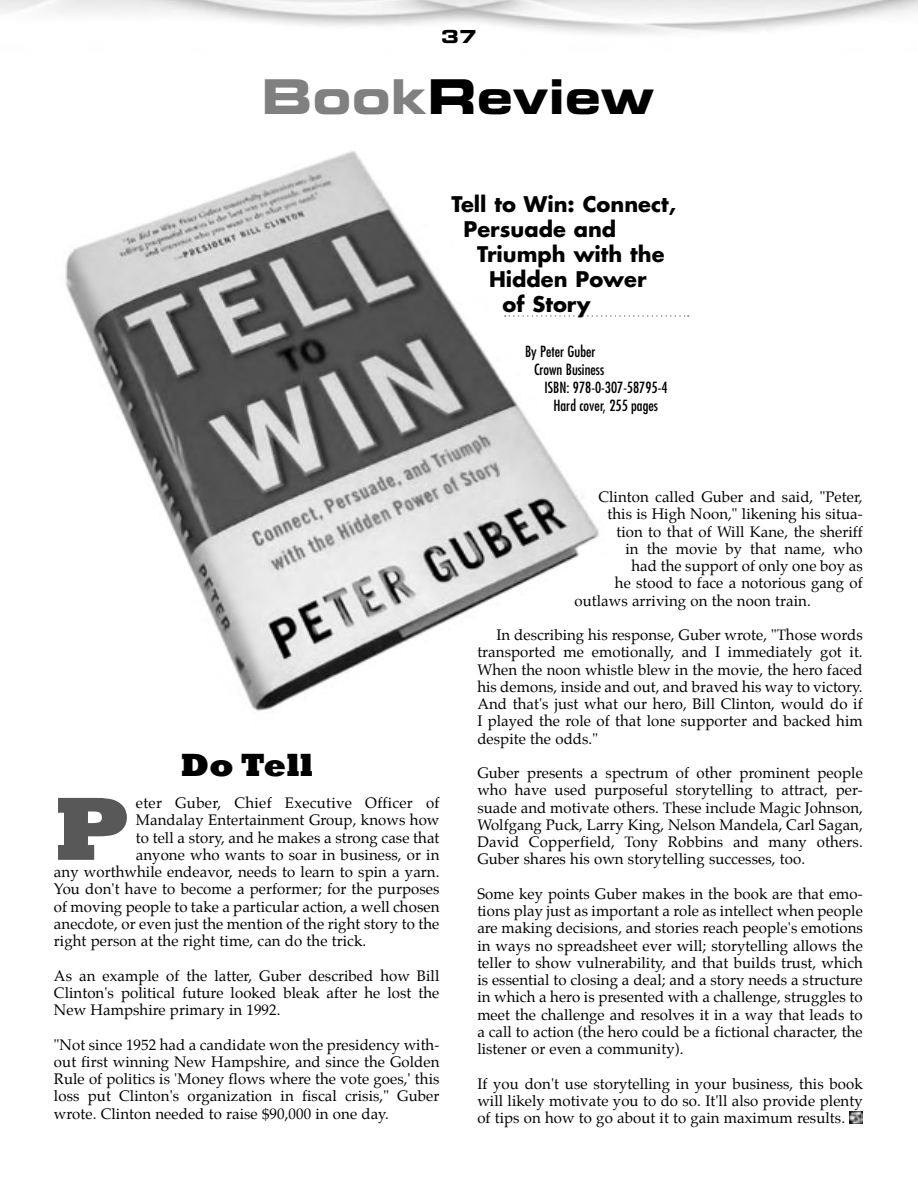
<style>
.page{position:relative;width:918px;height:1188px;background:#fff}
.page>*{position:absolute;margin:0;border:0;box-sizing:border-box;transform-origin:0 0}
.t1{font:800 91.2px "Rockwell";color:#585858}
.t2{font:48px "Eurostile Bold Extended Two";color:#000}
.t3{font:800 33px "Rockwell";color:#000}
.t4{font:700 21px/25.2px "Futura";color:#000}
.t5{font:18px "Eurostile Bold Extended Two";color:#000}
.t6{font:15px/17.2px "Palatino";letter-spacing:.005em;color:#000;text-align:justify}
.t7{font:condensed 15px "Futura";color:#000}
.s1{color:#808080}
</style>
<div class="page">
<img style="left:65px;top:151px;width:534px;height:561px">
<svg style="left:505px;top:315px;width:184px;height:2px"></svg>
<img style="left:849px;top:1111px;width:14px;height:12px">
<p class="t5" style="left:441px;top:30px;width:37px">37</p>
<h2 class="t2" style="left:262px;top:80px;width:394px"><span class="s1">Book</span>Review</h2>
<h3 class="t4" style="left:464px;top:193px;width:214px;text-indent:-12px">Tell to Win: Connect,<br>Persuade and</h3>
<h3 class="t4" style="left:477px;top:243px;width:189px">Triumph with the</h3>
<h3 class="t4" style="left:489px;top:269px;width:159px">Hidden Power</h3>
<h3 class="t4" style="left:503px;top:294px;width:90px">of Story</h3>
<p class="t7" style="left:525px;top:345px;width:72px">By Peter Guber</p>
<p class="t7" style="left:534px;top:363px;width:72px">Crown Business</p>
<p class="t7" style="left:545px;top:381px;width:125px">ISBN: 978-0-307-58795-4</p>
<p class="t7" style="left:554px;top:399px;width:106px">Hard cover, 255 pages</p>
<h3 class="t3" style="left:180px;top:745px;width:134px">Do Tell</h3>
<h1 class="t1" style="left:54px;top:774px;width:77px">P</h1>
<p class="t6" style="left:136px;top:795px;width:305px">eter Guber, Chief Executive Officer of</p>
<p class="t6" style="left:136px;top:813px;width:305px">Mandalay Entertainment Group, knows how</p>
<p class="t6" style="left:136px;top:830px;width:305px">to tell a story, and he makes a strong case that</p>
<p class="t6" style="left:136px;top:847px;width:305px">anyone who wants to soar in business, or in</p>
<p class="t6" style="left:54px;top:864px;width:387px">any worthwhile endeavor, needs to learn to spin a yarn.</p>
<p class="t6" style="left:54px;top:882px;width:387px">You don't have to become a performer; for the purposes</p>
<p class="t6" style="left:54px;top:899px;width:387px">of moving people to take a particular action, a well chosen</p>
<p class="t6" style="left:54px;top:916px;width:387px">anecdote, or even just the mention of the right story to the</p>
<p class="t6" style="left:54px;top:933px;width:314px">right person at the right time, can do the trick.</p>
<p class="t6" style="left:54px;top:968px;width:387px">As an example of the latter, Guber described how Bill Clinton's political future looked bleak after he lost the New Hampshire primary in 1992.</p>
<p class="t6" style="left:54px;top:1037px;width:387px">"Not since 1952 had a candidate won the presidency with&shy;out first winning New Hampshire, and since the Golden Rule of politics is 'Money flows where the vote goes,' this loss put Clinton's organization in fiscal crisis," Guber wrote. Clinton needed to raise $90,000 in one day.</p>
<p class="t6" style="left:598px;top:489px;width:266px">Clinton called Guber and said, "Peter,</p>
<p class="t6" style="left:607px;top:507px;width:257px">this is High Noon," likening his situa-</p>
<p class="t6" style="left:616px;top:524px;width:248px">tion to that of Will Kane, the sheriff</p>
<p class="t6" style="left:625px;top:541px;width:239px">in the movie by that name, who</p>
<p class="t6" style="left:631px;top:558px;width:233px">had the support of only one boy as</p>
<p class="t6" style="left:615px;top:576px;width:249px">he stood to face a notorious gang of</p>
<p class="t6" style="left:574px;top:593px;width:238px">outlaws arriving on the noon train.</p>
<p class="t6" style="left:477px;top:627px;width:387px;text-indent:19px">In describing his response, Guber wrote, "Those words transported me emotionally, and I immediately got it.<br>When the noon whistle blew in the movie, the hero faced his demons, inside and out, and braved his way to victory.<br>And that's just what our hero, Bill Clinton, would do if I played the role of that lone supporter and backed him despite the odds."</p>
<p class="t6" style="left:477px;top:765px;width:387px">Guber presents a spectrum of other prominent people who have used purposeful storytelling to attract, per&shy;suade and motivate others. These include Magic Johnson, Wolfgang Puck, Larry King, Nelson Mandela, Carl Sagan, David Copperfield, Tony Robbins and many others.<br>Guber shares his own storytelling successes, too.</p>
<p class="t6" style="left:477px;top:886px;width:387px">Some key points Guber makes in the book are that emo&shy;tions play just as important a role as intellect when people are making decisions, and stories reach people's emotions in ways no spreadsheet ever will; storytelling allows the teller to show vulnerability, and that builds trust, which is essential to closing a deal; and a story needs a structure in which a hero is presented with a challenge, struggles to meet the challenge and resolves it in a way that leads to a call to action (the hero could be a fictional character, the listener or even a community).</p>
<p class="t6" style="left:477px;top:1076px;width:387px">If you don't use storytelling in your business, this book will likely motivate you to do so. It'll also provide plenty of tips on how to go about it to gain maximum results.</p>
</div>
